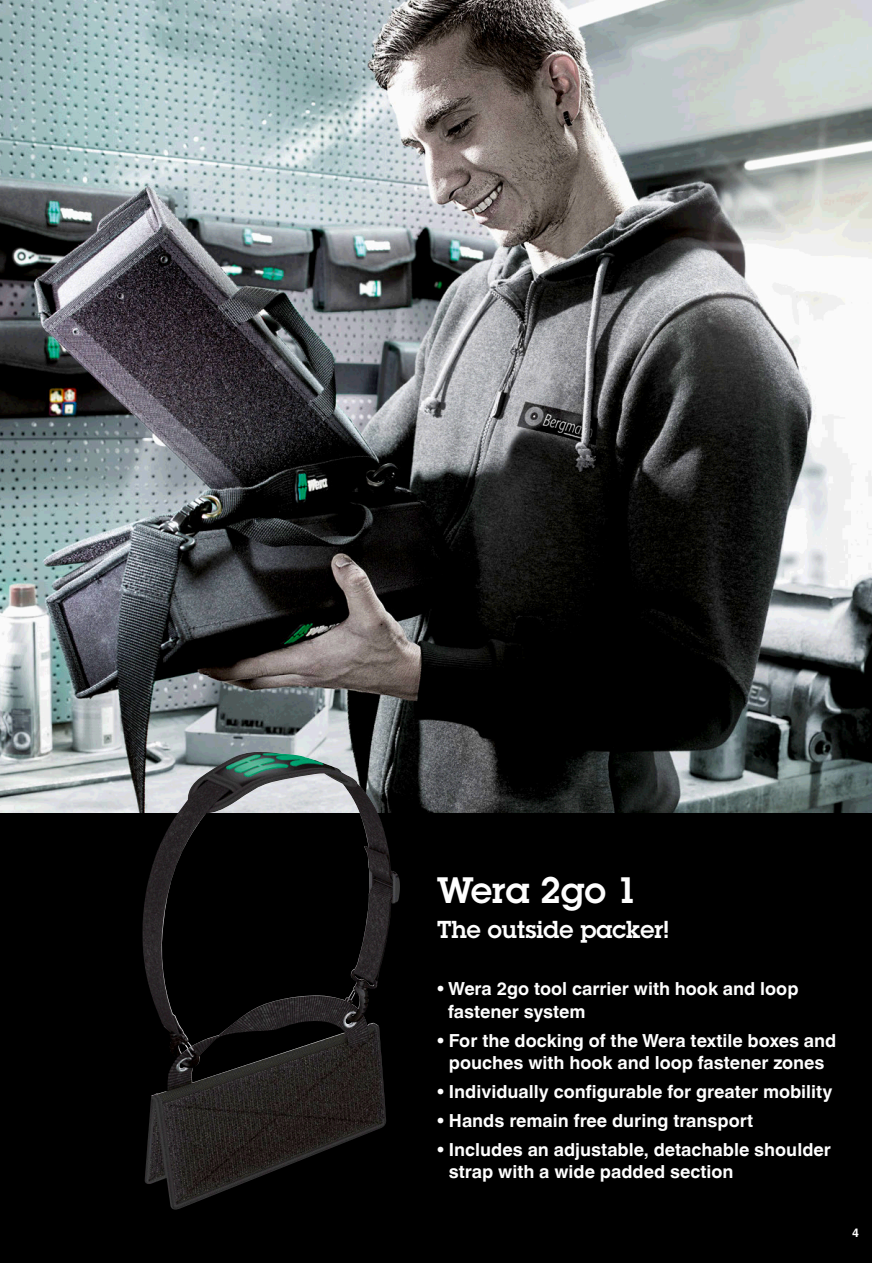
<style>
.page{position:relative;width:872px;height:1263px;background:#000}
.page>*{position:absolute;margin:0;border:0;box-sizing:border-box;transform-origin:0 0}
.t1{font:600 36px "Lubalin Graph Std";color:#fefefe}
.t2{font:600 24px "Lubalin Graph Std";color:#fefefe}
.t3{font:700 18px/22.5px "Helvetica World";color:#fefefe}
.t4{font:700 12px "Helvetica World";color:#fefefe}
</style>
<div class="page">
<img style="left:0;top:0;width:872px;height:812px">
<img style="left:142px;top:752px;width:258px;height:457px">
<h1 class="t1" style="left:437px;top:866px;width:202px">Wera 2go 1</h1>
<h2 class="t2" style="left:437px;top:914px;width:233px">The outside packer!</h2>
<p class="t3" style="left:448px;top:978px;width:352px;text-indent:-11px">• Wera 2go tool carrier with hook and loop fastener system</p>
<p class="t3" style="left:437px;top:1029px;width:401px;text-align:center">• For the docking of the Wera textile boxes and pouches with hook and loop fastener zones</p>
<p class="t3" style="left:437px;top:1080px;width:397px">• Individually configurable for greater mobility</p>
<p class="t3" style="left:437px;top:1109px;width:318px">• Hands remain free during transport</p>
<p class="t3" style="left:449px;top:1138px;width:383px;text-indent:-12px">• Includes an adjustable, detachable shoulder strap with a wide padded section</p>
<p class="t4" style="left:852px;top:1225px;width:8px">4</p>
</div>
